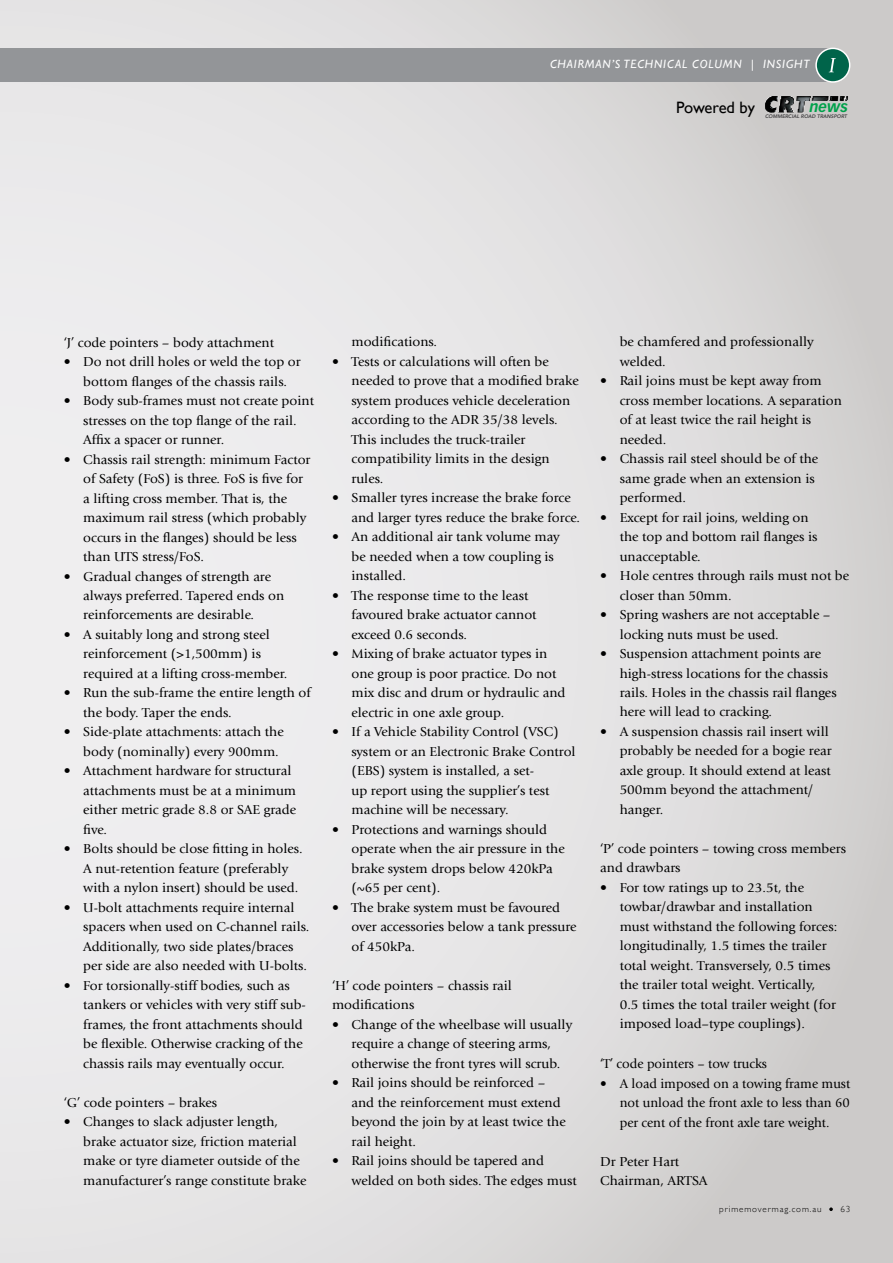
<style>
.page{position:relative;width:893px;height:1263px;background:#fff}
.page>*{position:absolute;margin:0;border:0;box-sizing:border-box;transform-origin:0 0}
.t1{font:16.5px "Gill Sans";letter-spacing:-.01em;color:#000}
.t2{font:italic 700 14.55px "Vectora LH";color:#00a14b}
.t3{font:13.5px/19.5px "Giovanni";color:#000}
.t4{font:italic 12px "Gill Sans";letter-spacing:.07em;color:#fff}
.t5{font:300 9px "Gill Sans";letter-spacing:.1em;color:#000}
.t6{font:italic 800 5.1px "Avenir";color:#414042}
</style>
<div class="page">
<div style="left:0;top:0;width:893px;height:1263px;background:linear-gradient(to right,#f2f2f3,#d3d1d1)"></div>
<svg style="left:829px;top:1207px;width:4px;height:4px"></svg>
<div style="left:0;top:48px;width:833px;height:34px;background:#939598"></div>
<div style="left:816px;top:48px;width:34px;height:34px;background:#00644a;border-radius:50%"></div>
<div style="left:815px;top:48px;width:35px;height:35px;border:2px solid #fff;border-radius:50%"></div>
<svg style="left:829px;top:58px;width:7px;height:14px"></svg>
<img style="left:763px;top:93px;width:87px;height:26px">
<p class="t4" style="left:550px;top:58px;width:261px">CHAIRMAN’S TECHNICAL COLUMN | INSIGHT</p>
<p class="t1" style="left:676px;top:97px;width:80px">Powered by</p>
<p class="t2" style="left:809px;top:98px;width:40px">news</p>
<p class="t6" style="left:765px;top:113px;width:83px">COMMERCIAL ROAD TRANSPORT</p>
<p class="t3" style="left:64px;top:332px;width:212px">‘J’ code pointers – body attachment</p>
<p class="t3" style="left:64px;top:352px;width:238px;text-align:center">• Do not drill holes or weld the top or bottom flanges of the chassis rails.</p>
<p class="t3" style="left:83px;top:391px;width:232px;text-indent:-19px">• Body sub-frames must not create point stresses on the top flange of the rail.<br>Affix a spacer or runner.</p>
<p class="t3" style="left:83px;top:449px;width:229px;text-indent:-19px">• Chassis rail strength: minimum Factor of Safety (FoS) is three. FoS is five for a lifting cross member. That is, the maximum rail stress (which probably occurs in the flanges) should be less than UTS stress/FoS.</p>
<p class="t3" style="left:83px;top:566px;width:202px;text-indent:-19px">• Gradual changes of strength are always preferred. Tapered ends on reinforcements are desirable.</p>
<p class="t3" style="left:83px;top:625px;width:206px;text-indent:-19px">• A suitably long and strong steel reinforcement (&gt;1,500mm) is required at a lifting cross-member.</p>
<p class="t3" style="left:83px;top:683px;width:229px;text-indent:-19px">• Run the sub-frame the entire length of the body. Taper the ends.</p>
<p class="t3" style="left:83px;top:722px;width:202px;text-indent:-19px">• Side-plate attachments: attach the body (nominally) every 900mm.</p>
<p class="t3" style="left:83px;top:761px;width:214px;text-indent:-19px">• Attachment hardware for structural attachments must be at a minimum either metric grade 8.8 or SAE grade five.</p>
<p class="t3" style="left:83px;top:839px;width:221px;text-indent:-19px">• Bolts should be close fitting in holes.<br>A nut-retention feature (preferably with a nylon insert) should be used.</p>
<p class="t3" style="left:83px;top:898px;width:228px;text-indent:-19px">• U-bolt attachments require internal spacers when used on C-channel rails.<br>Additionally, two side plates/braces per side are also needed with U-bolts.</p>
<p class="t3" style="left:83px;top:976px;width:224px;text-indent:-19px">• For torsionally-stiff bodies, such as tankers or vehicles with very stiff sub&shy;frames, the front attachments should be flexible. Otherwise cracking of the chassis rails may eventually occur.</p>
<p class="t3" style="left:64px;top:1093px;width:155px">‘G’ code pointers – brakes</p>
<p class="t3" style="left:83px;top:1112px;width:225px;text-indent:-19px">• Changes to slack adjuster length, brake actuator size, friction material make or tyre diameter outside of the manufacturer’s range constitute brake</p>
<p class="t3" style="left:351px;top:332px;width:87px">modifications.</p>
<p class="t3" style="left:351px;top:352px;width:229px;text-indent:-19px">• Tests or calculations will often be needed to prove that a modified brake system produces vehicle deceleration according to the ADR 35/38 levels.<br>This includes the truck-trailer compatibility limits in the design rules.</p>
<p class="t3" style="left:351px;top:488px;width:230px;text-indent:-19px">• Smaller tyres increase the brake force and larger tyres reduce the brake force.</p>
<p class="t3" style="left:351px;top:527px;width:210px;text-indent:-19px">• An additional air tank volume may be needed when a tow coupling is installed.</p>
<p class="t3" style="left:351px;top:586px;width:187px;text-indent:-19px">• The response time to the least favoured brake actuator cannot exceed 0.6 seconds.</p>
<p class="t3" style="left:351px;top:644px;width:215px;text-indent:-19px">• Mixing of brake actuator types in one group is poor practice. Do not mix disc and drum or hydraulic and electric in one axle group.</p>
<p class="t3" style="left:351px;top:722px;width:226px;text-indent:-19px">• If a Vehicle Stability Control (VSC) system or an Electronic Brake Control (EBS) system is installed, a set-<br>up report using the supplier’s test machine will be necessary.</p>
<p class="t3" style="left:351px;top:820px;width:215px;text-indent:-19px">• Protections and warnings should operate when the air pressure in the brake system drops below 420kPa (~65 per cent).</p>
<p class="t3" style="left:351px;top:898px;width:227px;text-indent:-19px">• The brake system must be favoured over accessories below a tank pressure of 450kPa.</p>
<p class="t3" style="left:332px;top:976px;width:182px">‘H’ code pointers – chassis rail modifications</p>
<p class="t3" style="left:332px;top:1015px;width:242px;text-align:center">• Change of the wheelbase will usually require a change of steering arms, otherwise the front tyres will scrub.</p>
<p class="t3" style="left:351px;top:1073px;width:216px;text-indent:-19px">• Rail joins should be reinforced – and the reinforcement must extend beyond the join by at least twice the rail height.</p>
<p class="t3" style="left:351px;top:1151px;width:227px;text-indent:-19px">• Rail joins should be tapered and welded on both sides. The edges must</p>
<p class="t3" style="left:620px;top:332px;width:196px">be chamfered and professionally welded.</p>
<p class="t3" style="left:620px;top:371px;width:224px;text-indent:-19px">• Rail joins must be kept away from cross member locations. A separation of at least twice the rail height is needed.</p>
<p class="t3" style="left:620px;top:449px;width:200px;text-indent:-19px">• Chassis rail steel should be of the same grade when an extension is performed.</p>
<p class="t3" style="left:620px;top:507px;width:199px;text-indent:-19px">• Except for rail joins, welding on the top and bottom rail flanges is unacceptable.</p>
<p class="t3" style="left:620px;top:566px;width:231px;text-indent:-19px">• Hole centres through rails must not be closer than 50mm.</p>
<p class="t3" style="left:620px;top:605px;width:212px;text-indent:-19px">• Spring washers are not acceptable – locking nuts must be used.</p>
<p class="t3" style="left:620px;top:644px;width:218px;text-indent:-19px">• Suspension attachment points are high-stress locations for the chassis rails. Holes in the chassis rail flanges here will lead to cracking.</p>
<p class="t3" style="left:620px;top:722px;width:213px;text-indent:-19px">• A suspension chassis rail insert will probably be needed for a bogie rear axle group. It should extend at least<br>500mm beyond the attachment/ hanger.</p>
<p class="t3" style="left:600px;top:839px;width:247px">‘P’ code pointers – towing cross members and drawbars</p>
<p class="t3" style="left:620px;top:878px;width:219px;text-indent:-19px">• For tow ratings up to 23.5t, the towbar/drawbar and installation must withstand the following forces: longitudinally, 1.5 times the trailer total weight. Transversely, 0.5 times the trailer total weight. Vertically, 0.5 times the total trailer weight (for imposed load–type couplings).</p>
<p class="t3" style="left:600px;top:1054px;width:168px">‘T’ code pointers – tow trucks</p>
<p class="t3" style="left:620px;top:1073px;width:232px;text-align:justify;text-indent:-20px">• A load imposed on a towing frame must not unload the front axle to less than 60 per cent of the front axle tare weight.</p>
<p class="t3" style="left:600px;top:1151px;width:109px">Dr Peter Hart<br>Chairman, ARTSA</p>
<p class="t5" style="left:719px;top:1202px;width:104px">primemovermag.com.au</p>
<p class="t5" style="left:840px;top:1202px;width:11px">63</p>
</div>
